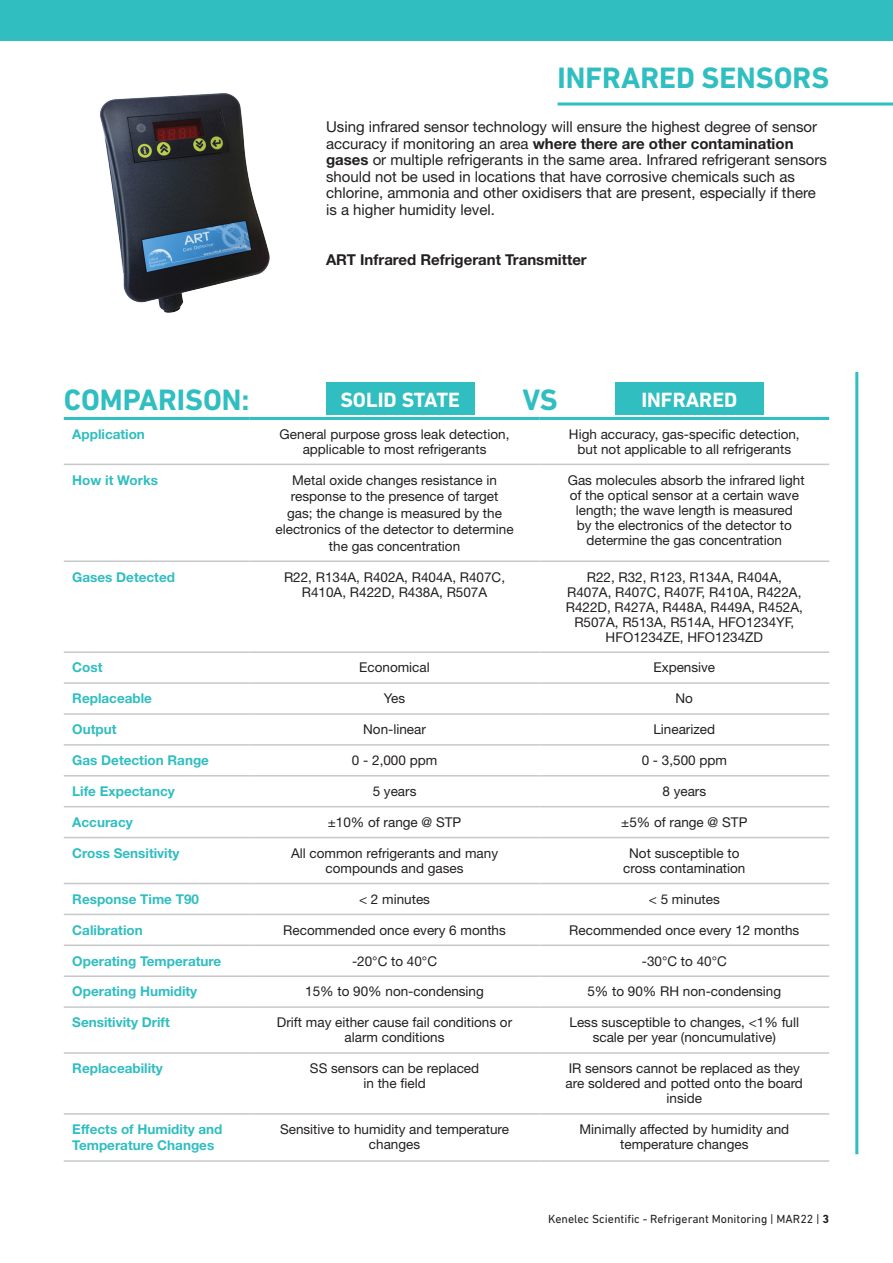
<style>
.page{position:relative;width:893px;height:1263px;background:#fff}
.page>*{position:absolute;margin:0;border:0;box-sizing:border-box;transform-origin:0 0}
.H2__Section{font:700 30px "DIN Next LT Pro";color:#30bec1}
.H2__Callout{font:700 21px "DIN Next LT Pro";color:#fff}
.Body_copy{font:15px/16.5px "Helvetica Neue LT Std";color:#231f20}
.Body_copy-2{font:700 15px "Helvetica Neue LT Std";color:#231f20}
.Table_content{font:13.5px/15px "Helvetica Neue LT Std";color:#231f20;text-align:center}
.Table_section{font:700 13.5px/16.2px "Helvetica Neue LT Std";color:#30bec1}
.Body_copy-3{font:13.5px/16.5px "Helvetica Neue LT Std";color:#231f20;text-align:center}
.t1{font:12px "DIN Next LT Pro";color:#231f20}
.s1{font-weight:700}
</style>
<div class="page">
<div style="left:0;top:0;width:893px;height:41px;background:#30bec1"></div>
<hr style="left:64px;top:464px;width:186px;height:1px;background:#c7c8ca">
<hr style="left:250px;top:464px;width:289px;height:1px;background:#c7c8ca">
<hr style="left:539px;top:464px;width:290px;height:1px;background:#c7c8ca">
<hr style="left:64px;top:560px;width:186px;height:2px;background:#c7c8ca">
<hr style="left:250px;top:560px;width:289px;height:2px;background:#c7c8ca">
<hr style="left:539px;top:560px;width:290px;height:2px;background:#c7c8ca">
<hr style="left:64px;top:651px;width:186px;height:2px;background:#c7c8ca">
<hr style="left:250px;top:651px;width:289px;height:2px;background:#c7c8ca">
<hr style="left:539px;top:651px;width:290px;height:2px;background:#c7c8ca">
<hr style="left:64px;top:682px;width:186px;height:2px;background:#c7c8ca">
<hr style="left:250px;top:682px;width:289px;height:2px;background:#c7c8ca">
<hr style="left:539px;top:682px;width:290px;height:2px;background:#c7c8ca">
<hr style="left:64px;top:713px;width:186px;height:2px;background:#c7c8ca">
<hr style="left:250px;top:713px;width:289px;height:2px;background:#c7c8ca">
<hr style="left:539px;top:713px;width:290px;height:2px;background:#c7c8ca">
<hr style="left:64px;top:744px;width:186px;height:2px;background:#c7c8ca">
<hr style="left:250px;top:744px;width:289px;height:2px;background:#c7c8ca">
<hr style="left:539px;top:744px;width:290px;height:2px;background:#c7c8ca">
<hr style="left:64px;top:775px;width:186px;height:1px;background:#c7c8ca">
<hr style="left:250px;top:775px;width:289px;height:1px;background:#c7c8ca">
<hr style="left:539px;top:775px;width:290px;height:1px;background:#c7c8ca">
<hr style="left:64px;top:806px;width:186px;height:1px;background:#c7c8ca">
<hr style="left:250px;top:806px;width:289px;height:1px;background:#c7c8ca">
<hr style="left:539px;top:806px;width:290px;height:1px;background:#c7c8ca">
<hr style="left:64px;top:837px;width:186px;height:1px;background:#c7c8ca">
<hr style="left:250px;top:837px;width:289px;height:1px;background:#c7c8ca">
<hr style="left:539px;top:837px;width:290px;height:1px;background:#c7c8ca">
<hr style="left:64px;top:883px;width:186px;height:1px;background:#c7c8ca">
<hr style="left:250px;top:883px;width:289px;height:1px;background:#c7c8ca">
<hr style="left:539px;top:883px;width:290px;height:1px;background:#c7c8ca">
<hr style="left:64px;top:914px;width:186px;height:1px;background:#c7c8ca">
<hr style="left:250px;top:914px;width:289px;height:1px;background:#c7c8ca">
<hr style="left:539px;top:914px;width:290px;height:1px;background:#c7c8ca">
<hr style="left:64px;top:944px;width:186px;height:2px;background:#c7c8ca">
<hr style="left:250px;top:944px;width:289px;height:2px;background:#c7c8ca">
<hr style="left:539px;top:944px;width:290px;height:2px;background:#c7c8ca">
<hr style="left:64px;top:975px;width:186px;height:2px;background:#c7c8ca">
<hr style="left:250px;top:975px;width:289px;height:2px;background:#c7c8ca">
<hr style="left:539px;top:975px;width:290px;height:2px;background:#c7c8ca">
<hr style="left:64px;top:1006px;width:186px;height:2px;background:#c7c8ca">
<hr style="left:250px;top:1006px;width:289px;height:2px;background:#c7c8ca">
<hr style="left:539px;top:1006px;width:290px;height:2px;background:#c7c8ca">
<hr style="left:64px;top:1052px;width:186px;height:2px;background:#c7c8ca">
<hr style="left:250px;top:1052px;width:289px;height:2px;background:#c7c8ca">
<hr style="left:539px;top:1052px;width:290px;height:2px;background:#c7c8ca">
<hr style="left:64px;top:1113px;width:186px;height:2px;background:#c7c8ca">
<hr style="left:250px;top:1113px;width:289px;height:2px;background:#c7c8ca">
<hr style="left:539px;top:1113px;width:290px;height:2px;background:#c7c8ca">
<hr style="left:64px;top:1160px;width:186px;height:2px;background:#c7c8ca">
<hr style="left:250px;top:1160px;width:289px;height:2px;background:#c7c8ca">
<hr style="left:539px;top:1160px;width:290px;height:2px;background:#c7c8ca">
<hr style="left:64px;top:417px;width:186px;height:3px;background:#30bec1">
<hr style="left:250px;top:417px;width:289px;height:3px;background:#30bec1">
<hr style="left:539px;top:417px;width:290px;height:3px;background:#30bec1">
<div style="left:326px;top:382px;width:149px;height:33px;background:#30bec1"></div>
<div style="left:615px;top:382px;width:149px;height:33px;background:#30bec1"></div>
<hr style="left:558px;top:103px;width:335px;height:3px;background:#30bec1">
<img style="left:100px;top:93px;width:170px;height:220px">
<hr style="left:855px;top:372px;width:3px;height:782px;background:#30bec1">
<p class="H2__Section" style="left:558px;top:60px;width:273px">INFRARED SENSORS</p>
<p class="Body_copy" style="left:326px;top:119px;width:502px">Using infrared sensor technology will ensure the highest degree of sensor accuracy if monitoring an area <span class="s1">where there are other contamination gases</span> or multiple refrigerants in the same area. Infrared refrigerant sensors should not be used in locations that have corrosive chemicals such as chlorine, ammonia and other oxidisers that are present, especially if there is a higher humidity level.</p>
<p class="Body_copy-2" style="left:326px;top:250px;width:262px">ART Infrared Refrigerant Transmitter</p>
<p class="H2__Section" style="left:64px;top:382px;width:187px">COMPARISON:</p>
<p class="H2__Callout" style="left:340px;top:387px;width:121px">SOLID STATE</p>
<p class="H2__Callout" style="left:641px;top:387px;width:98px">INFRARED</p>
<p class="H2__Section" style="left:522px;top:382px;width:37px">VS</p>
<p class="Table_section" style="left:72px;top:425px;width:74px">Application</p>
<p class="Table_content" style="left:280px;top:426px;width:231px">General purpose gross leak detection, applicable to most refrigerants</p>
<p class="Table_content" style="left:569px;top:426px;width:232px">High accuracy, gas-specific detection, but not applicable to all refrigerants</p>
<p class="Table_section" style="left:72px;top:471px;width:87px">How it Works</p>
<p class="Body_copy-3" style="left:276px;top:471px;width:240px">Metal oxide changes resistance in response to the presence of target<br>gas; the change is measured by the electronics of the detector to determine the gas concentration</p>
<p class="Table_content" style="left:568px;top:472px;width:238px">Gas molecules absorb the infrared light of the optical sensor at a certain wave length; the wave length is measured<br>by the electronics of the detector to determine the gas concentration</p>
<p class="Table_section" style="left:72px;top:568px;width:104px">Gases Detected</p>
<p class="Table_content" style="left:284px;top:569px;width:223px">R22, R134A, R402A, R404A, R407C,<br>R410A, R422D, R438A, R507A</p>
<p class="Table_content" style="left:566px;top:569px;width:239px">R22, R32, R123, R134A, R404A,<br>R407A, R407C, R407F, R410A, R422A,<br>R422D, R427A, R448A, R449A, R452A,<br>R507A, R513A, R514A, HFO1234YF,<br>HFO1234ZE, HFO1234ZD</p>
<p class="Table_section" style="left:72px;top:659px;width:32px">Cost</p>
<p class="Table_content" style="left:359px;top:660px;width:72px">Economical</p>
<p class="Table_content" style="left:653px;top:660px;width:63px">Expensive</p>
<p class="Table_section" style="left:72px;top:690px;width:81px">Replaceable</p>
<p class="Table_content" style="left:384px;top:691px;width:23px">Yes</p>
<p class="Table_content" style="left:676px;top:691px;width:19px">No</p>
<p class="Table_section" style="left:72px;top:721px;width:46px">Output</p>
<p class="Table_content" style="left:363px;top:722px;width:64px">Non-linear</p>
<p class="Table_content" style="left:653px;top:722px;width:63px">Linearized</p>
<p class="Table_section" style="left:72px;top:752px;width:138px">Gas Detection Range</p>
<p class="Table_content" style="left:352px;top:753px;width:87px">0 - 2,000 ppm</p>
<p class="Table_content" style="left:642px;top:753px;width:87px">0 - 3,500 ppm</p>
<p class="Table_section" style="left:72px;top:783px;width:104px">Life Expectancy</p>
<p class="Table_content" style="left:373px;top:783px;width:45px">5 years</p>
<p class="Table_content" style="left:662px;top:783px;width:45px">8 years</p>
<p class="Table_section" style="left:72px;top:814px;width:62px">Accuracy</p>
<p class="Table_content" style="left:328px;top:814px;width:135px">±10% of range @ STP</p>
<p class="Table_content" style="left:621px;top:814px;width:128px">±5% of range @ STP</p>
<p class="Table_section" style="left:72px;top:845px;width:109px">Cross Sensitivity</p>
<p class="Table_content" style="left:291px;top:845px;width:209px">All common refrigerants and many compounds and gases</p>
<p class="Table_content" style="left:623px;top:845px;width:124px">Not susceptible to cross contamination</p>
<p class="Table_section" style="left:72px;top:890px;width:128px">Response Time T90</p>
<p class="Table_content" style="left:359px;top:891px;width:72px">&lt; 2 minutes</p>
<p class="Table_content" style="left:649px;top:891px;width:72px">&lt; 5 minutes</p>
<p class="Table_section" style="left:72px;top:921px;width:72px">Calibration</p>
<p class="Table_content" style="left:283px;top:922px;width:224px">Recommended once every 6 months</p>
<p class="Table_content" style="left:569px;top:922px;width:232px">Recommended once every 12 months</p>
<p class="Table_section" style="left:72px;top:952px;width:150px">Operating Temperature</p>
<p class="Table_content" style="left:352px;top:953px;width:87px">-20°C to 40°C</p>
<p class="Table_content" style="left:642px;top:953px;width:87px">-30°C to 40°C</p>
<p class="Table_section" style="left:72px;top:983px;width:126px">Operating Humidity</p>
<p class="Table_content" style="left:305px;top:984px;width:180px">15% to 90% non-condensing</p>
<p class="Table_content" style="left:587px;top:984px;width:195px">5% to 90% RH non-condensing</p>
<p class="Table_section" style="left:72px;top:1014px;width:99px">Sensitivity Drift</p>
<p class="Table_content" style="left:277px;top:1015px;width:237px">Drift may either cause fail conditions or alarm conditions</p>
<p class="Table_content" style="left:569px;top:1015px;width:231px">Less susceptible to changes, &lt;1% full scale per year (noncumulative)</p>
<p class="Table_section" style="left:72px;top:1060px;width:92px">Replaceability</p>
<p class="Table_content" style="left:310px;top:1061px;width:171px">SS sensors can be replaced in the field</p>
<p class="Table_content" style="left:566px;top:1061px;width:239px">IR sensors cannot be replaced as they are soldered and potted onto the board inside</p>
<p class="Table_section" style="left:72px;top:1121px;width:152px">Effects of Humidity and<br>Temperature Changes</p>
<p class="Table_content" style="left:280px;top:1122px;width:231px">Sensitive to humidity and temperature changes</p>
<p class="Table_content" style="left:579px;top:1122px;width:211px">Minimally affected by humidity and temperature changes</p>
<p class="t1" style="left:548px;top:1212px;width:283px">Kenelec Scientific - Refrigerant Monitoring | MAR22 | <span class="s1">3</span></p>
</div>
